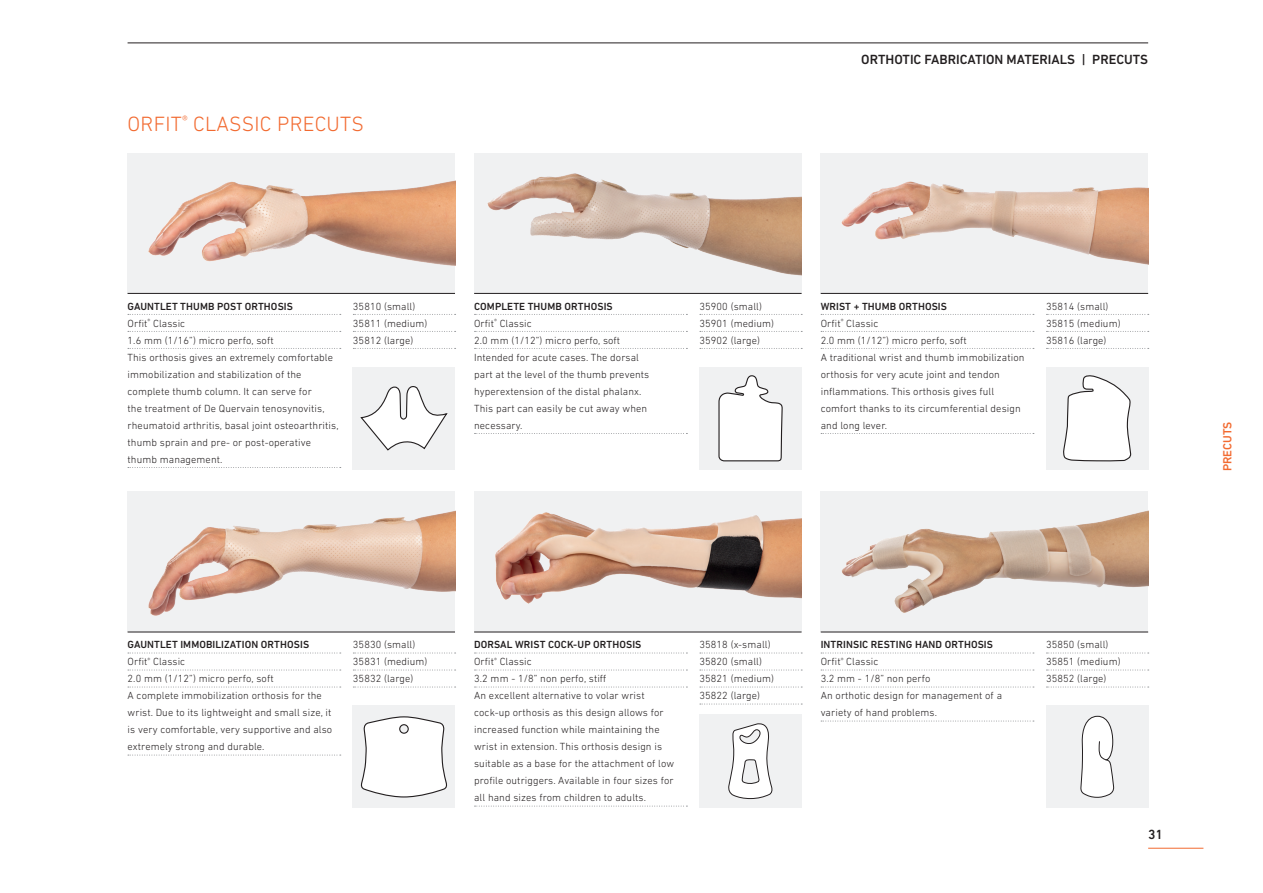
<style>
.page{position:relative;width:1263px;height:893px;background:#fff}
.page>*{position:absolute;margin:0;border:0;box-sizing:border-box;transform-origin:0 0}
.t1{font:300 21px "DIN Next LT Pro";letter-spacing:.01em;color:#f26a30}
.t2{font:500 13.5px "DIN Next LT Pro";color:#231f20}
.t3{font:500 12px "DIN Next LT Pro";color:#f26a30}
.t4{font:300 10.5px/17px "DIN Next LT Pro";letter-spacing:.01em;color:#231f20}
.s1{font-weight:500}
</style>
<div class="page">
<hr style="left:1148px;top:848px;width:55px;height:1px;background:#f26a30">
<hr style="left:128px;top:43px;width:1020px;height:1px;background:#231f20">
<div style="left:128px;top:153px;width:327px;height:140px;background:#f0f1f2"></div>
<img style="left:149px;top:181px;width:306px;height:85px">
<div style="left:474px;top:153px;width:327px;height:140px;background:#f0f1f2"></div>
<img style="left:488px;top:174px;width:313px;height:102px">
<div style="left:353px;top:367px;width:102px;height:102px;background:#f0f1f2"></div>
<svg style="left:360px;top:386px;width:88px;height:65px"></svg>
<div style="left:699px;top:367px;width:102px;height:102px;background:#f0f1f2"></div>
<svg style="left:718px;top:375px;width:65px;height:86px"></svg>
<svg style="left:353px;top:314px;width:103px;height:1px"></svg>
<svg style="left:353px;top:331px;width:103px;height:1px"></svg>
<svg style="left:353px;top:348px;width:103px;height:1px"></svg>
<svg style="left:700px;top:314px;width:102px;height:1px"></svg>
<svg style="left:700px;top:331px;width:102px;height:1px"></svg>
<svg style="left:700px;top:348px;width:102px;height:1px"></svg>
<svg style="left:128px;top:314px;width:213px;height:1px"></svg>
<svg style="left:128px;top:331px;width:213px;height:1px"></svg>
<svg style="left:128px;top:348px;width:213px;height:1px"></svg>
<svg style="left:128px;top:467px;width:213px;height:1px"></svg>
<svg style="left:474px;top:314px;width:213px;height:1px"></svg>
<svg style="left:474px;top:331px;width:213px;height:1px"></svg>
<svg style="left:474px;top:348px;width:213px;height:1px"></svg>
<svg style="left:474px;top:433px;width:213px;height:1px"></svg>
<hr style="left:128px;top:293px;width:327px;height:1px;background:#231f20">
<div style="left:821px;top:153px;width:327px;height:140px;background:#f0f1f2"></div>
<img style="left:842px;top:182px;width:306px;height:83px">
<div style="left:1046px;top:367px;width:102px;height:102px;background:#f0f1f2"></div>
<svg style="left:1063px;top:375px;width:68px;height:86px"></svg>
<svg style="left:1046px;top:314px;width:103px;height:1px"></svg>
<svg style="left:1046px;top:331px;width:103px;height:1px"></svg>
<svg style="left:1046px;top:348px;width:103px;height:1px"></svg>
<svg style="left:821px;top:314px;width:213px;height:1px"></svg>
<svg style="left:821px;top:331px;width:213px;height:1px"></svg>
<svg style="left:821px;top:348px;width:213px;height:1px"></svg>
<svg style="left:821px;top:433px;width:213px;height:1px"></svg>
<hr style="left:821px;top:293px;width:327px;height:1px;background:#231f20">
<hr style="left:474px;top:293px;width:327px;height:1px;background:#231f20">
<div style="left:128px;top:492px;width:327px;height:140px;background:#f0f1f2"></div>
<img style="left:149px;top:511px;width:306px;height:104px">
<div style="left:353px;top:706px;width:102px;height:102px;background:#f0f1f2"></div>
<svg style="left:361px;top:716px;width:86px;height:81px"></svg>
<svg style="left:353px;top:653px;width:103px;height:1px"></svg>
<svg style="left:353px;top:670px;width:103px;height:1px"></svg>
<svg style="left:353px;top:687px;width:103px;height:1px"></svg>
<svg style="left:128px;top:653px;width:213px;height:1px"></svg>
<svg style="left:128px;top:670px;width:213px;height:1px"></svg>
<svg style="left:128px;top:687px;width:213px;height:1px"></svg>
<svg style="left:128px;top:755px;width:213px;height:1px"></svg>
<hr style="left:128px;top:632px;width:327px;height:1px;background:#231f20">
<div style="left:474px;top:492px;width:327px;height:140px;background:#f0f1f2"></div>
<img style="left:495px;top:513px;width:306px;height:91px">
<div style="left:699px;top:714px;width:102px;height:94px;background:#f0f1f2"></div>
<svg style="left:728px;top:723px;width:45px;height:76px"></svg>
<svg style="left:700px;top:653px;width:102px;height:1px"></svg>
<svg style="left:700px;top:670px;width:102px;height:1px"></svg>
<svg style="left:700px;top:687px;width:102px;height:1px"></svg>
<svg style="left:700px;top:704px;width:102px;height:1px"></svg>
<svg style="left:474px;top:653px;width:213px;height:1px"></svg>
<svg style="left:474px;top:670px;width:213px;height:1px"></svg>
<svg style="left:474px;top:687px;width:213px;height:1px"></svg>
<svg style="left:474px;top:806px;width:213px;height:1px"></svg>
<hr style="left:474px;top:632px;width:327px;height:1px;background:#231f20">
<div style="left:821px;top:492px;width:327px;height:140px;background:#f0f1f2"></div>
<img style="left:842px;top:511px;width:306px;height:102px">
<div style="left:1046px;top:706px;width:102px;height:102px;background:#f0f1f2"></div>
<svg style="left:1080px;top:716px;width:34px;height:82px"></svg>
<svg style="left:1046px;top:653px;width:103px;height:1px"></svg>
<svg style="left:1046px;top:670px;width:103px;height:1px"></svg>
<svg style="left:1046px;top:687px;width:103px;height:1px"></svg>
<svg style="left:821px;top:653px;width:213px;height:1px"></svg>
<svg style="left:821px;top:670px;width:213px;height:1px"></svg>
<svg style="left:821px;top:687px;width:213px;height:1px"></svg>
<svg style="left:821px;top:721px;width:213px;height:1px"></svg>
<hr style="left:821px;top:632px;width:327px;height:1px;background:#231f20">
<h1 class="t1" style="left:128px;top:111px;width:238px">ORFIT<sup>®</sup> CLASSIC PRECUTS</h1>
<p class="t2" style="left:861px;top:52px;width:288px">ORTHOTIC FABRICATION MATERIALS | PRECUTS</p>
<p class="t4" style="left:128px;top:298px;width:212px"><span class="s1">GAUNTLET THUMB POST ORTHOSIS<br></span>Orfit<sup>®</sup> Classic<br>1.6 mm (1/16”) micro perfo, soft<br>This orthosis gives an extremely comfortable immobilization and stabilization of the complete thumb column. It can serve for<br>the treatment of De Quervain tenosynovitis, rheumatoid arthritis, basal joint osteoarthritis, thumb sprain and pre- or post-operative thumb management.</p>
<p class="t4" style="left:474px;top:298px;width:177px"><span class="s1">COMPLETE THUMB ORTHOSIS<br></span>Orfit<sup>®</sup> Classic<br>2.0 mm (1/12”) micro perfo, soft<br>Intended for acute cases. The dorsal part at the level of the thumb prevents hyperextension of the distal phalanx.<br>This part can easily be cut away when necessary.</p>
<p class="t4" style="left:1046px;top:298px;width:76px">35814 (small)<br>35815 (medium)<br>35816 (large)</p>
<p class="t4" style="left:353px;top:298px;width:76px">35810 (small)<br>35811 (medium)<br>35812 (large)</p>
<p class="t4" style="left:699px;top:298px;width:76px">35900 (small)<br>35901 (medium)<br>35902 (large)</p>
<p class="t4" style="left:821px;top:298px;width:205px"><span class="s1">WRIST + THUMB ORTHOSIS<br></span>Orfit<sup>®</sup> Classic<br>2.0 mm (1/12”) micro perfo, soft<br>A traditional wrist and thumb immobilization orthosis for very acute joint and tendon inflammations. This orthosis gives full comfort thanks to its circumferential design and long lever.</p>
<p class="t3" style="left:1220px;top:471px;width:51px;rotate:-90deg">PRECUTS</p>
<p class="t4" style="left:128px;top:636px;width:206px"><span class="s1">GAUNTLET IMMOBILIZATION ORTHOSIS </span>Orfit<sup>®</sup> Classic<br>2.0 mm (1/12”) micro perfo, soft<br>A complete immobilization orthosis for the wrist. Due to its lightweight and small size, it is very comfortable, very supportive and also extremely strong and durable.</p>
<p class="t4" style="left:353px;top:636px;width:76px">35830 (small)<br>35831 (medium)<br>35832 (large)</p>
<p class="t4" style="left:474px;top:636px;width:202px"><span class="s1">DORSAL WRIST COCK-UP ORTHOSIS<br></span>Orfit<sup>®</sup> Classic<br>3.2 mm - 1/8” non perfo, stiff<br>An excellent alternative to volar wrist cock-up orthosis as this design allows for increased function while maintaining the wrist in extension. This orthosis design is suitable as a base for the attachment of low profile outriggers. Available in four sizes for all hand sizes from children to adults.</p>
<p class="t4" style="left:1046px;top:636px;width:76px">35850 (small)<br>35851 (medium)<br>35852 (large)</p>
<p class="t4" style="left:699px;top:636px;width:76px">35818 (x-small)<br>35820 (small)<br>35821 (medium)<br>35822 (large)</p>
<p class="t4" style="left:821px;top:636px;width:183px"><span class="s1">INTRINSIC RESTING HAND ORTHOSIS<br></span>Orfit<sup>®</sup> Classic<br>3.2 mm - 1/8” non perfo<br>An orthotic design for management of a variety of hand problems.</p>
<p class="t2" style="left:1148px;top:827px;width:16px">31</p>
</div>
